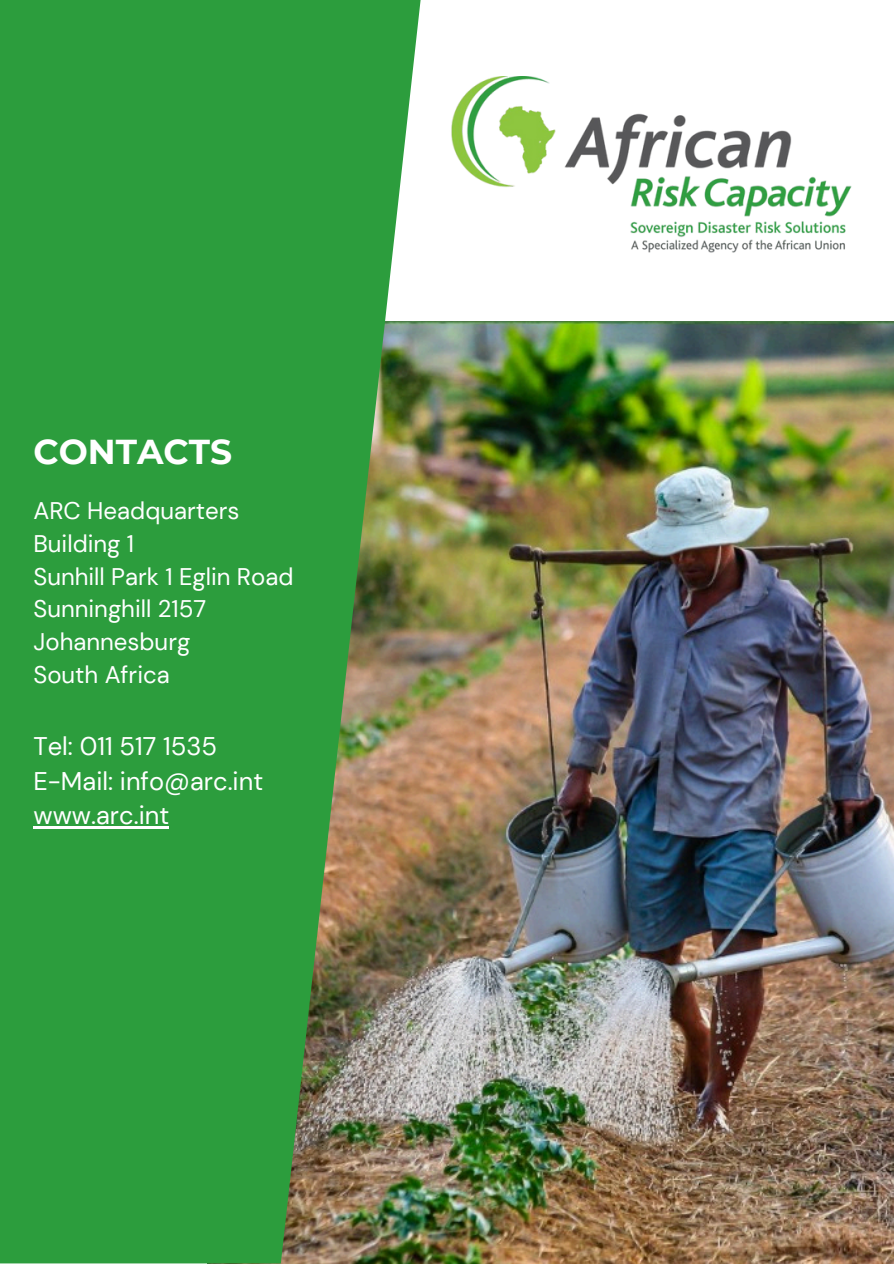
<style>
.page{position:relative;width:894px;height:1264px;background:#fff}
.page>*{position:absolute;margin:0;border:0;box-sizing:border-box;transform-origin:0 0}
.t1{font:700 34.5px "Montserrat";color:#fff}
.t2{font:25.5px "DM Sans";color:#fff}
.t3{font:24px "DM Sans";color:#fff}
</style>
<div class="page">
<img style="left:420px;top:321px;width:473px;height:942px">
<svg style="left:0;top:0;width:420px;height:1263px;background:#3a9842"></svg>
<img style="left:451px;top:76px;width:401px;height:177px">
<hr style="left:33px;top:826px;width:136px;height:3px;background:#fff">
<h1 class="t1" style="left:33px;top:430px;width:200px">CONTACTS</h1>
<p class="t3" style="left:33px;top:495px;width:207px">ARC Headquarters</p>
<p class="t3" style="left:33px;top:528px;width:102px">Building 1</p>
<p class="t3" style="left:33px;top:561px;width:261px">Sunhill Park 1 Eglin Road</p>
<p class="t3" style="left:33px;top:593px;width:174px">Sunninghill 2157</p>
<p class="t3" style="left:33px;top:626px;width:158px">Johannesburg</p>
<p class="t3" style="left:33px;top:658px;width:138px">South Africa</p>
<p class="t2" style="left:33px;top:729px;width:185px">Tel: 011 517 1535</p>
<p class="t2" style="left:33px;top:764px;width:231px">E-Mail: info@arc.int</p>
<p class="t2" style="left:33px;top:799px;width:137px">www.arc.int</p>
</div>
